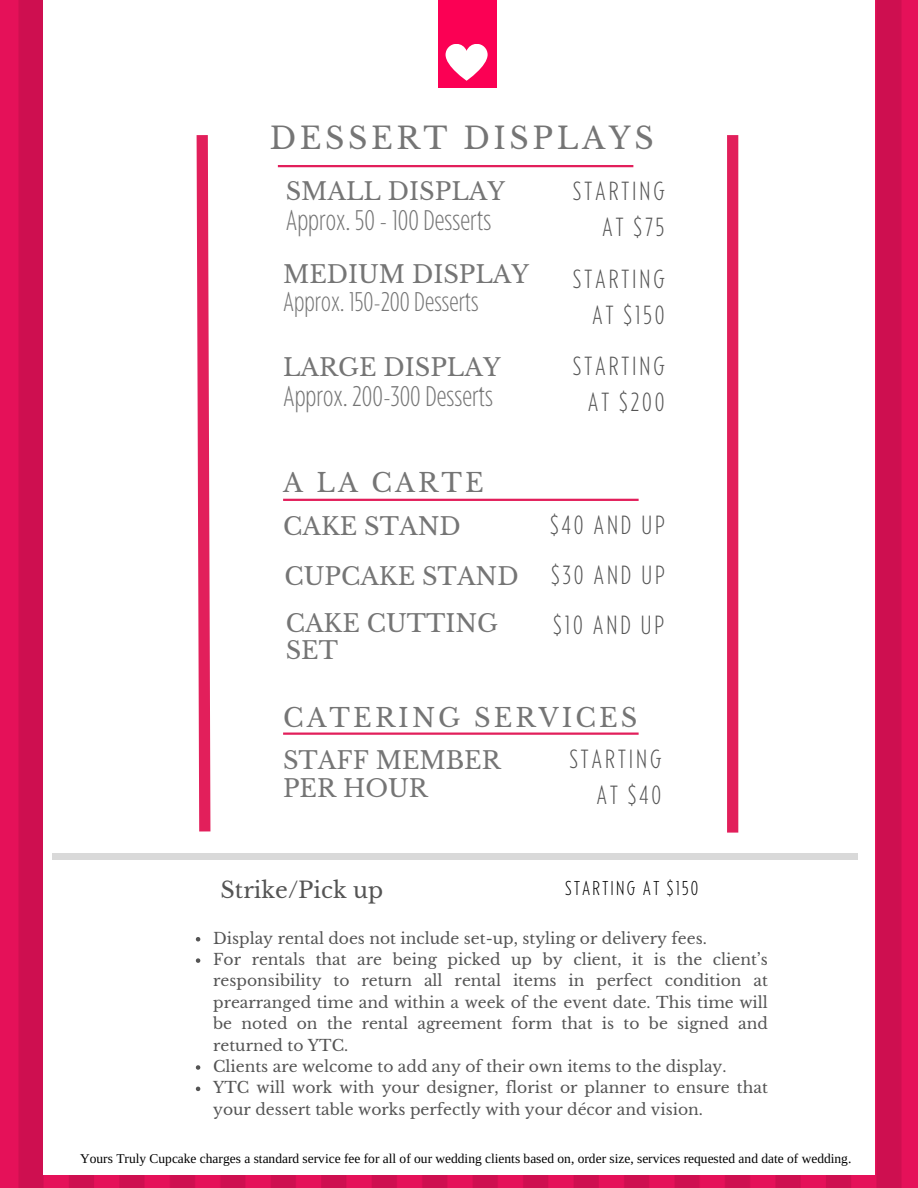
<style>
.page{position:relative;width:918px;height:1188px;background:#fff}
.page>*{position:absolute;margin:0;border:0;box-sizing:border-box;transform-origin:0 0}
.t1{font:30px "Libre Baskerville";letter-spacing:.12em;color:#757575}
.t2{font:200 condensed 28.35px "Balgin";color:#757575}
.t3{font:200 condensed 27px "Balgin";color:#757575}
.t4{font:200 condensed 26.25px "Balgin";letter-spacing:.11em;color:#545454}
.t5{font:200 condensed 26.1px/36.2px "Balgin";letter-spacing:.11em;color:#545454;text-align:right}
.t6{font:25.65px "Libre Baskerville";letter-spacing:.12em;color:#757575}
.t7{font:24.15px/27.6px "Libre Baskerville";color:#757575}
.t8{font:22.2px "Libre Baskerville";color:#545454}
.t9{font:200 condensed 20.1px "Balgin";letter-spacing:.11em;color:#000}
.t10{font:15.45px/21.3px "Libre Baskerville";color:#545454;text-align:justify}
.t11{font:13.5px "Libra Serif Modern";color:#000}
</style>
<div class="page">
<img style="left:0;top:0;width:918px;height:1188px">
<div style="left:43px;top:0;width:832px;height:1174px;background:#fff"></div>
<div style="left:439px;top:0;width:57px;height:88px;background:#fb0054"></div>
<svg style="left:446px;top:44px;width:42px;height:37px"></svg>
<div style="left:52px;top:853px;width:805px;height:7px;background:#d9d9d9"></div>
<hr style="left:283px;top:733px;width:356px;height:2px;background:#e21f5b">
<hr style="left:283px;top:499px;width:356px;height:2px;background:#e21f5b">
<hr style="left:278px;top:165px;width:355px;height:2px;background:#e21f5b">
<svg style="left:196px;top:937px;width:4px;height:4px"></svg>
<svg style="left:196px;top:958px;width:4px;height:5px"></svg>
<svg style="left:196px;top:1065px;width:4px;height:5px"></svg>
<svg style="left:196px;top:1087px;width:4px;height:4px"></svg>
<div style="left:727px;top:135px;width:11px;height:698px;background:#e21f5b"></div>
<svg style="left:196px;top:135px;width:15px;height:697px"></svg>
<p class="t1" style="left:270px;top:120px;width:386px">DESSERT DISPLAYS</p>
<p class="t7" style="left:286px;top:178px;width:221px">SMALL DISPLAY</p>
<p class="t2" style="left:286px;top:209px;width:207px">Approx. 50 - 100 Desserts</p>
<p class="t5" style="left:573px;top:175px;width:93px">STARTING<br>AT $75</p>
<p class="t7" style="left:283px;top:261px;width:248px">MEDIUM DISPLAY</p>
<p class="t3" style="left:283px;top:290px;width:197px">Approx. 150-200 Desserts</p>
<p class="t7" style="left:283px;top:354px;width:219px">LARGE DISPLAY</p>
<p class="t2" style="left:283px;top:384px;width:212px">Approx. 200-300 Desserts</p>
<p class="t6" style="left:283px;top:467px;width:202px">A LA CARTE</p>
<p class="t5" style="left:573px;top:263px;width:93px">STARTING<br>AT $150</p>
<p class="t5" style="left:573px;top:350px;width:93px;text-align:center">STARTING<br>AT $200</p>
<p class="t4" style="left:550px;top:515px;width:116px">$40 AND UP</p>
<p class="t7" style="left:283px;top:513px;width:179px">CAKE STAND</p>
<p class="t7" style="left:284px;top:563px;width:236px">CUPCAKE STAND</p>
<p class="t4" style="left:551px;top:565px;width:115px">$30 AND UP</p>
<p class="t4" style="left:553px;top:615px;width:112px">$10 AND UP</p>
<p class="t7" style="left:286px;top:610px;width:214px">CAKE CUTTING</p>
<p class="t7" style="left:286px;top:637px;width:54px">SET</p>
<p class="t6" style="left:283px;top:703px;width:356px">CATERING SERVICES</p>
<p class="t7" style="left:283px;top:747px;width:219px">STAFF MEMBER<br>PER HOUR</p>
<p class="t4" style="left:569px;top:748px;width:93px">STARTING</p>
<p class="t4" style="left:597px;top:785px;width:66px">AT $40</p>
<p class="t8" style="left:221px;top:877px;width:164px">Strike/Pick up</p>
<p class="t9" style="left:565px;top:880px;width:135px">STARTING AT $150</p>
<p class="t10" style="left:213px;top:928px;width:495px">Display rental does not include set-up, styling or delivery fees.</p>
<p class="t10" style="left:213px;top:949px;width:556px">For rentals that are being picked up by client, it is the client’s responsibility to return all rental items in perfect condition at prearranged time and within a week of the event date. This time will be noted on the rental agreement form that is to be signed and returned to YTC.</p>
<p class="t10" style="left:213px;top:1056px;width:515px">Clients are welcome to add any of their own items to the display.</p>
<p class="t10" style="left:213px;top:1077px;width:556px">YTC will work with your designer, florist or planner to ensure that your dessert table works perfectly with your décor and vision.</p>
<p class="t11" style="left:80px;top:1152px;width:773px">Yours Truly Cupcake charges a standard service fee for all of our wedding clients based on, order size, services requested and date of wedding.</p>
</div>
